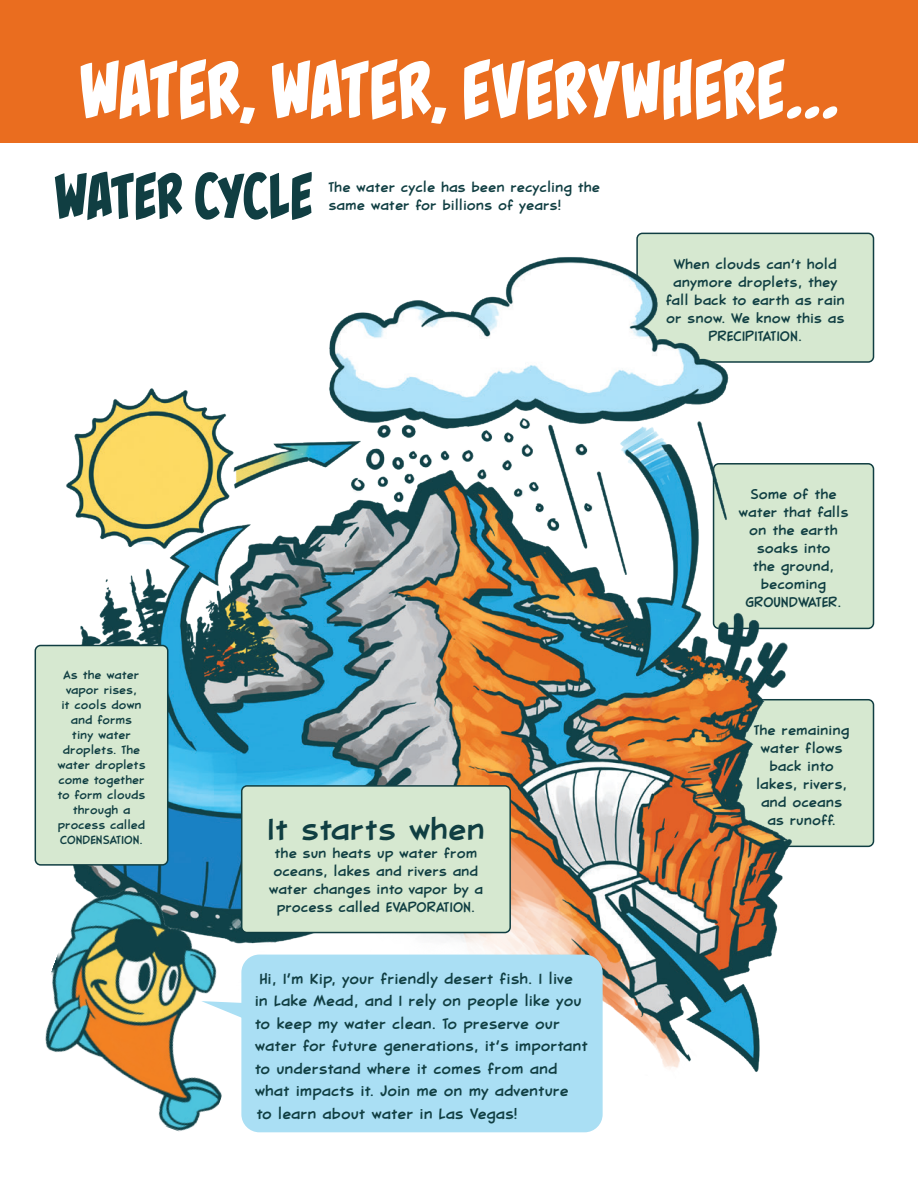
<style>
.page{position:relative;width:918px;height:1188px;background:#fff}
.page>*{position:absolute;margin:0;border:0;box-sizing:border-box;transform-origin:0 0}
.t1{font:700 85.5px "Fighttothe Finish BB";color:#fff}
.t2{font:700 67.95px "Fighttothe Finish BB";letter-spacing:-.01em;color:#103e42}
.t3{font:43.5px "Blambot FX Pro Light BB";color:#103e42}
.t4{font:21px/22.5px "Blambot FX Pro Light BB";color:#103e42}
.t5{font:19.5px/18px "Blambot FX Pro Light BB";color:#103e42;text-align:center}
.t6{font:16.5px/15px "Blambot FX Pro Light BB";color:#103e42;text-align:center}
</style>
<div class="page">
<div style="left:730px;top:700px;width:144px;height:146px;background:#d6e8d0;border-radius:5px"></div>
<div style="left:729px;top:699px;width:145px;height:148px;border:2px solid #103e42;border-radius:5px"></div>
<div style="left:714px;top:464px;width:160px;height:164px;background:#d6e8d0;border-radius:5px"></div>
<div style="left:713px;top:463px;width:161px;height:166px;border:2px solid #103e42;border-radius:5px"></div>
<div style="left:637px;top:233px;width:237px;height:129px;background:#d6e8d0;border-radius:5px"></div>
<div style="left:0;top:0;width:918px;height:143px;background:#ea6d1f"></div>
<img style="left:34px;top:232px;width:818px;height:901px">
<div style="left:242px;top:786px;width:268px;height:147px;background:#d6e8d0;border-radius:5px"></div>
<div style="left:241px;top:785px;width:270px;height:148px;border:2px solid #103e42;border-radius:5px"></div>
<div style="left:241px;top:955px;width:362px;height:177px;background:#aadff4;border-radius:18px"></div>
<div style="left:35px;top:646px;width:133px;height:219px;background:#d6e8d0;border-radius:5px"></div>
<div style="left:35px;top:645px;width:133px;height:221px;border:2px solid #103e42;border-radius:5px"></div>
<img style="left:34px;top:873px;width:244px;height:260px">
<h1 class="t1" style="left:79px;top:46px;width:762px">WATER, WATER, EVERYWHERE…</h1>
<h2 class="t2" style="left:54px;top:161px;width:260px">WATER CYCLE</h2>
<p class="t5" style="left:328px;top:177px;width:273px;text-align:left">The water cycle has been recycling the same water for billions of years!</p>
<p class="t6" style="left:57px;top:667px;width:90px">As the water vapor rises,<br>it cools down and forms<br>tiny water droplets. The water droplets come together to form clouds through a process called<br>CONDENSATION.</p>
<h3 class="t3" style="left:267px;top:806px;width:220px">It starts when</h3>
<p class="t5" style="left:269px;top:843px;width:216px">the sun heats up water from oceans, lakes and rivers and water changes into vapor by a process called EVAPORATION.</p>
<p class="t4" style="left:255px;top:967px;width:334px">Hi, I’m Kip, your friendly desert fish. I live<br>in Lake Mead, and I rely on people like you to keep my water clean. To preserve our water for future generations, it’s important to understand where it comes from and what impacts it. Join me on my adventure to learn about water in Las Vegas!</p>
<p class="t5" style="left:666px;top:255px;width:181px">When clouds can’t hold anymore droplets, they fall back to earth as rain or snow. We know this as<br>PRECIPITATION.</p>
<p class="t5" style="left:739px;top:485px;width:111px">Some of the water that falls on the earth soaks into<br>the ground, becoming<br>GROUNDWATER.</p>
<p class="t5" style="left:754px;top:721px;width:97px">The remaining water flows back into lakes, rivers, and oceans as runoff.</p>
</div>
